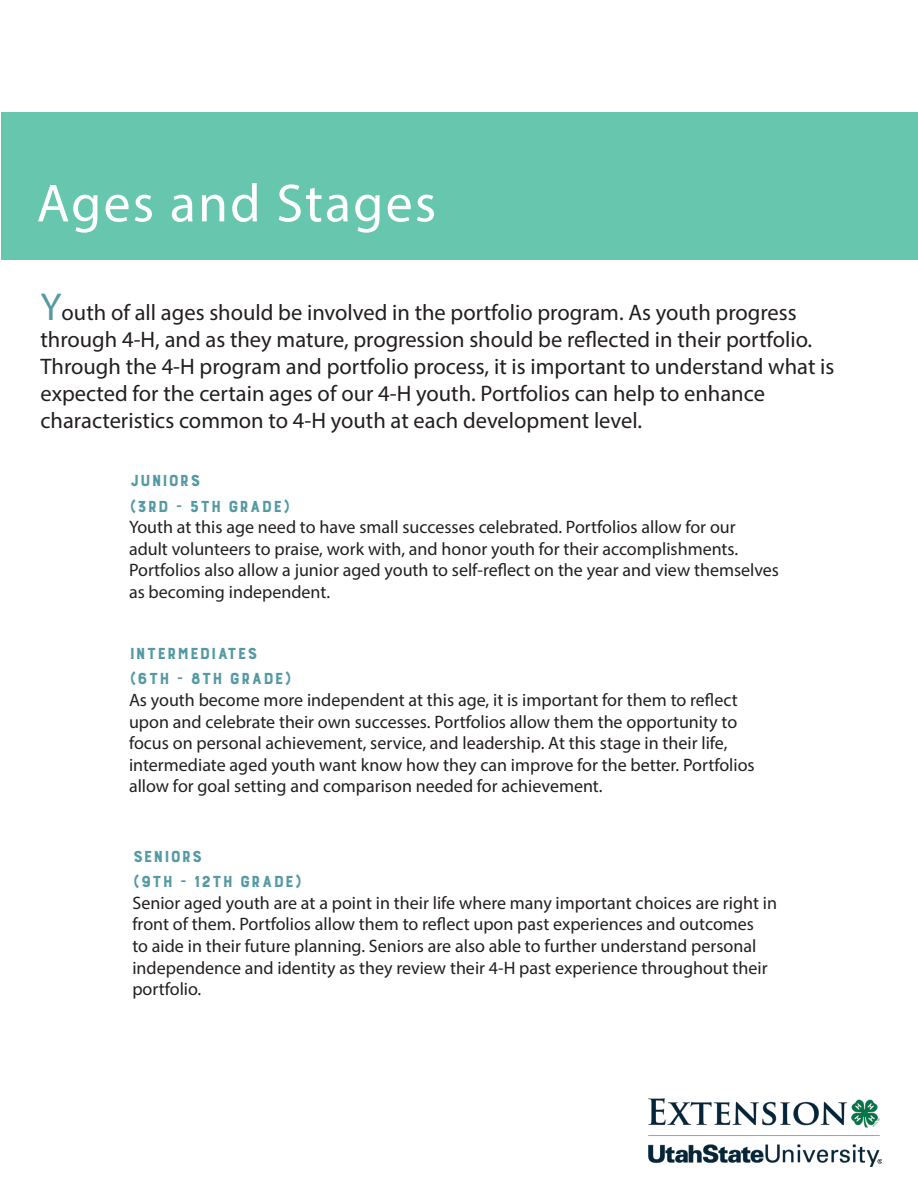
<style>
.page{position:relative;width:918px;height:1188px;background:#fff}
.page>*{position:absolute;margin:0;border:0;box-sizing:border-box;transform-origin:0 0}
.Section_Heading{font:54px "Myriad Pro";letter-spacing:.04em;color:#fff}
.Body_Text_Justified{font:22.5px "Myriad Pro";color:#231f20}
.Body_Text_Justified-2{font:21px "Burford Base";color:#5499a3}
.Body_Text_Justified-3{font:18px "Myriad Pro";color:#231f20}
.s1{font-size:39px;color:#5499a3}
</style>
<div class="page">
<div style="left:2px;top:112px;width:916px;height:148px;background:#66c6ae"></div>
<img style="left:649px;top:1098px;width:232px;height:69px">
<p class="Section_Heading" style="left:37px;top:170px;width:401px">Ages and Stages</p>
<p class="Body_Text_Justified" style="left:40px;top:299px;width:758px"><span class="s1">Y</span>outh of all ages should be involved in the portfolio program. As youth progress</p>
<p class="Body_Text_Justified" style="left:40px;top:326px;width:773px">through 4-H, and as they mature, progression should be reflected in their portfolio.</p>
<p class="Body_Text_Justified" style="left:40px;top:353px;width:795px">Through the 4-H program and portfolio process, it is important to understand what is</p>
<p class="Body_Text_Justified" style="left:40px;top:380px;width:726px">expected for the certain ages of our 4-H youth. Portfolios can help to enhance</p>
<p class="Body_Text_Justified" style="left:40px;top:407px;width:603px">characteristics common to 4-H youth at each development level.</p>
<p class="Body_Text_Justified-2" style="left:129px;top:470px;width:73px">JUNIORS</p>
<p class="Body_Text_Justified-2" style="left:129px;top:495px;width:163px">(3rd - 5th Grade)</p>
<p class="Body_Text_Justified-3" style="left:129px;top:516px;width:608px">Youth at this age need to have small successes celebrated. Portfolios allow for our</p>
<p class="Body_Text_Justified-3" style="left:129px;top:538px;width:611px">adult volunteers to praise, work with, and honor youth for their accomplishments.</p>
<p class="Body_Text_Justified-3" style="left:129px;top:559px;width:652px">Portfolios also allow a junior aged youth to self-reflect on the year and view themselves</p>
<p class="Body_Text_Justified-3" style="left:129px;top:581px;width:203px">as becoming independent.</p>
<p class="Body_Text_Justified-2" style="left:129px;top:643px;width:130px">Intermediates</p>
<p class="Body_Text_Justified-2" style="left:129px;top:668px;width:164px">(6th - 8th Grade)</p>
<p class="Body_Text_Justified-3" style="left:129px;top:689px;width:610px">As youth become more independent at this age, it is important for them to reflect</p>
<p class="Body_Text_Justified-3" style="left:129px;top:711px;width:610px">upon and celebrate their own successes. Portfolios allow them the opportunity to</p>
<p class="Body_Text_Justified-3" style="left:129px;top:732px;width:600px">focus on personal achievement, service, and leadership. At this stage in their life,</p>
<p class="Body_Text_Justified-3" style="left:129px;top:754px;width:627px">intermediate aged youth want know how they can improve for the better. Portfolios</p>
<p class="Body_Text_Justified-3" style="left:129px;top:775px;width:475px">allow for goal setting and comparison needed for achievement.</p>
<p class="Body_Text_Justified-2" style="left:132px;top:846px;width:71px">seniors</p>
<p class="Body_Text_Justified-2" style="left:132px;top:871px;width:171px">(9th - 12th Grade)</p>
<p class="Body_Text_Justified-3" style="left:132px;top:892px;width:646px">Senior aged youth are at a point in their life where many important choices are right in</p>
<p class="Body_Text_Justified-3" style="left:132px;top:913px;width:623px">front of them. Portfolios allow them to reflect upon past experiences and outcomes</p>
<p class="Body_Text_Justified-3" style="left:132px;top:935px;width:625px">to aide in their future planning. Seniors are also able to further understand personal</p>
<p class="Body_Text_Justified-3" style="left:132px;top:957px;width:637px">independence and identity as they review their 4-H past experience throughout their</p>
<p class="Body_Text_Justified-3" style="left:132px;top:978px;width:70px">portfolio.</p>
</div>
